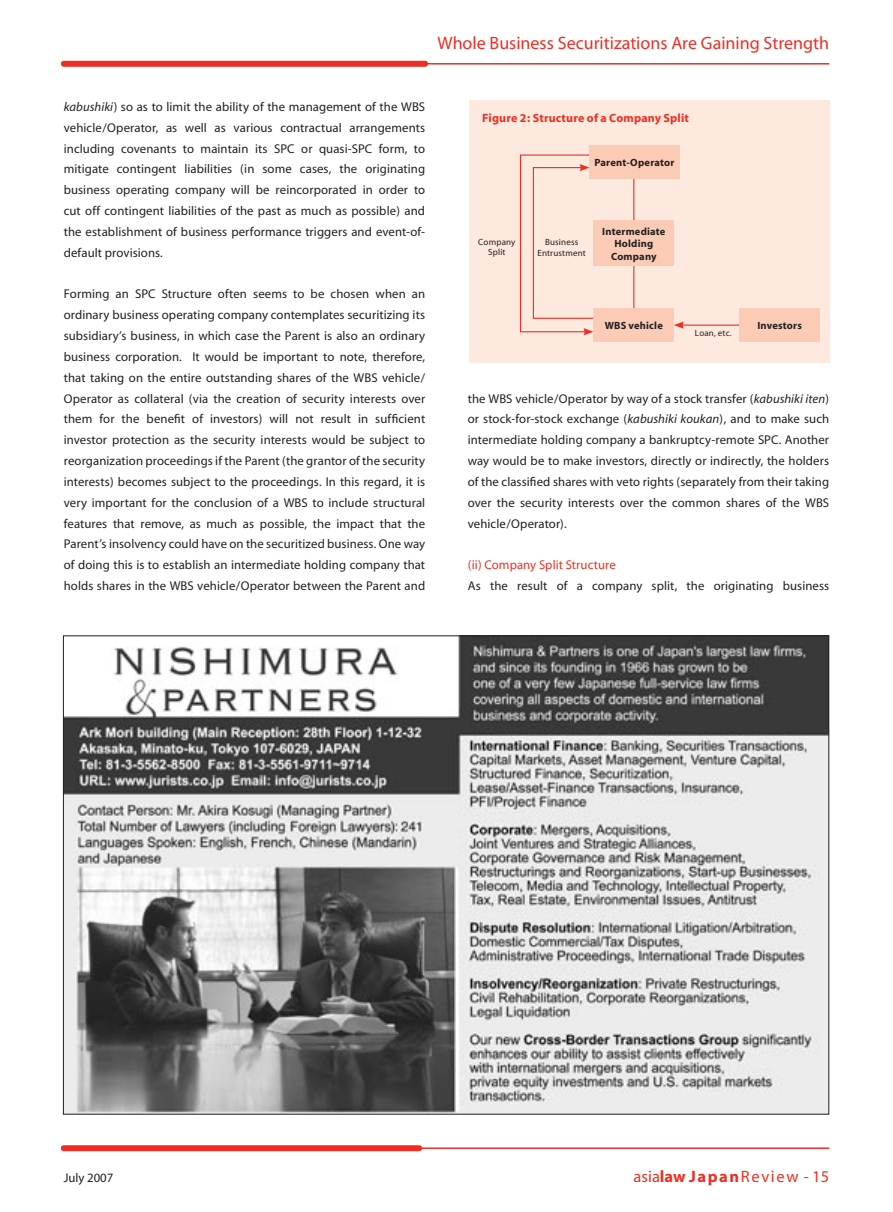
<style>
.page{position:relative;width:893px;height:1212px;background:#fff}
.page>*{position:absolute;margin:0;border:0;box-sizing:border-box;transform-origin:0 0}
.t1{font:18px "Myriad";color:#ee2e22}
.t2{font:16.5px "Myriad";letter-spacing:.1em;color:#ee2e22}
.t3{font:12.75px/20.9px "Myriad";letter-spacing:.005em;color:#231f20;text-align:justify}
.t4{font:12.75px "Myriad";letter-spacing:.005em;color:#ee2e22}
.t5{font:700 12px "Myriad";letter-spacing:.015em;color:#ee2e22}
.t6{font:700 10.5px/12.6px "Myriad";letter-spacing:.02em;color:#231f20;text-align:center}
.t7{font:9px/10.8px "Myriad";letter-spacing:.02em;color:#231f20;text-align:center}
.s1{font-style:italic}
.s2{font-weight:700}
</style>
<div class="page">
<hr style="left:369px;top:63px;width:460px;height:2px;background:#ee2e22">
<hr style="left:369px;top:1147px;width:460px;height:2px;background:#ee2e22">
<div style="left:64px;top:61px;width:361px;height:6px;background:#ee2e22"></div>
<div style="left:64px;top:1145px;width:355px;height:6px;background:#ee2e22"></div>
<div style="left:469px;top:100px;width:360px;height:262px;background:#fde9dd"></div>
<hr style="left:681px;top:325px;width:94px;height:1px;background:#ee2e22">
<svg style="left:674px;top:321px;width:10px;height:8px"></svg>
<hr style="left:633px;top:171px;width:1px;height:148px;background:#ee2e22">
<div style="left:594px;top:220px;width:80px;height:46px;background:#fccbb5"></div>
<div style="left:739px;top:308px;width:81px;height:34px;background:#fccbb5"></div>
<svg style="left:519px;top:154px;width:75px;height:181px"></svg>
<div style="left:594px;top:308px;width:80px;height:34px;background:#fccbb5"></div>
<div style="left:589px;top:145px;width:90px;height:34px;background:#fccbb5"></div>
<img style="left:65px;top:637px;width:762px;height:475px">
<h1 class="t1" style="left:437px;top:34px;width:393px">Whole Business Securitizations Are Gaining Strength</h1>
<p class="t3" style="left:64px;top:97px;width:363px"><span class="s1">kabushiki</span>) so as to limit the ability of the management of the WBS vehicle/Operator, as well as various contractual arrangements including covenants to maintain its SPC or quasi-SPC form, to mitigate contingent liabilities (in some cases, the originating business operating company will be reincorporated in order to cut off contingent liabilities of the past as much as possible) and the establishment of business performance triggers and event-of&shy;default provisions.</p>
<p class="t3" style="left:64px;top:284px;width:363px">Forming an SPC Structure often seems to be chosen when an ordinary business operating company contemplates securitizing its subsidiary’s business, in which case the Parent is also an ordinary business corporation. It would be important to note, therefore, that taking on the entire outstanding shares of the WBS vehicle/ Operator as collateral (via the creation of security interests over them for the benefit of investors) will not result in sufficient investor protection as the security interests would be subject to reorganization proceedings if the Parent (the grantor of the security interests) becomes subject to the proceedings. In this regard, it is very important for the conclusion of a WBS to include structural features that remove, as much as possible, the impact that the Parent’s insolvency could have on the securitized business. One way of doing this is to establish an intermediate holding company that holds shares in the WBS vehicle/Operator between the Parent and</p>
<p class="t5" style="left:482px;top:112px;width:208px">Figure 2: Structure of a Company Split</p>
<p class="t6" style="left:594px;top:156px;width:82px">Parent-Operator</p>
<p class="t7" style="left:478px;top:237px;width:39px">Company<br>Split</p>
<p class="t7" style="left:538px;top:237px;width:50px">Business<br>Entrustment</p>
<p class="t6" style="left:602px;top:225px;width:65px">Intermediate<br>Holding<br>Company</p>
<p class="t6" style="left:605px;top:320px;width:60px">WBS vehicle</p>
<p class="t7" style="left:695px;top:328px;width:38px">Loan, etc.</p>
<p class="t6" style="left:757px;top:320px;width:46px">Investors</p>
<p class="t3" style="left:468px;top:388px;width:363px">the WBS vehicle/Operator by way of a stock transfer (<span class="s1">kabushiki iten</span>) or stock-for-stock exchange (<span class="s1">kabushiki koukan</span>), and to make such intermediate holding company a bankruptcy-remote SPC. Another way would be to make investors, directly or indirectly, the holders of the classified shares with veto rights (separately from their taking over the security interests over the common shares of the WBS vehicle/Operator).</p>
<p class="t4" style="left:468px;top:559px;width:150px">(ii) Company Split Structure</p>
<p class="t3" style="left:468px;top:576px;width:363px">As the result of a company split, the originating business</p>
<p class="t3" style="left:64px;top:1168px;width:51px">July 2007</p>
<p class="t2" style="left:634px;top:1168px;width:197px">asia<span class="s2">law Japan</span>Review - 15</p>
</div>
